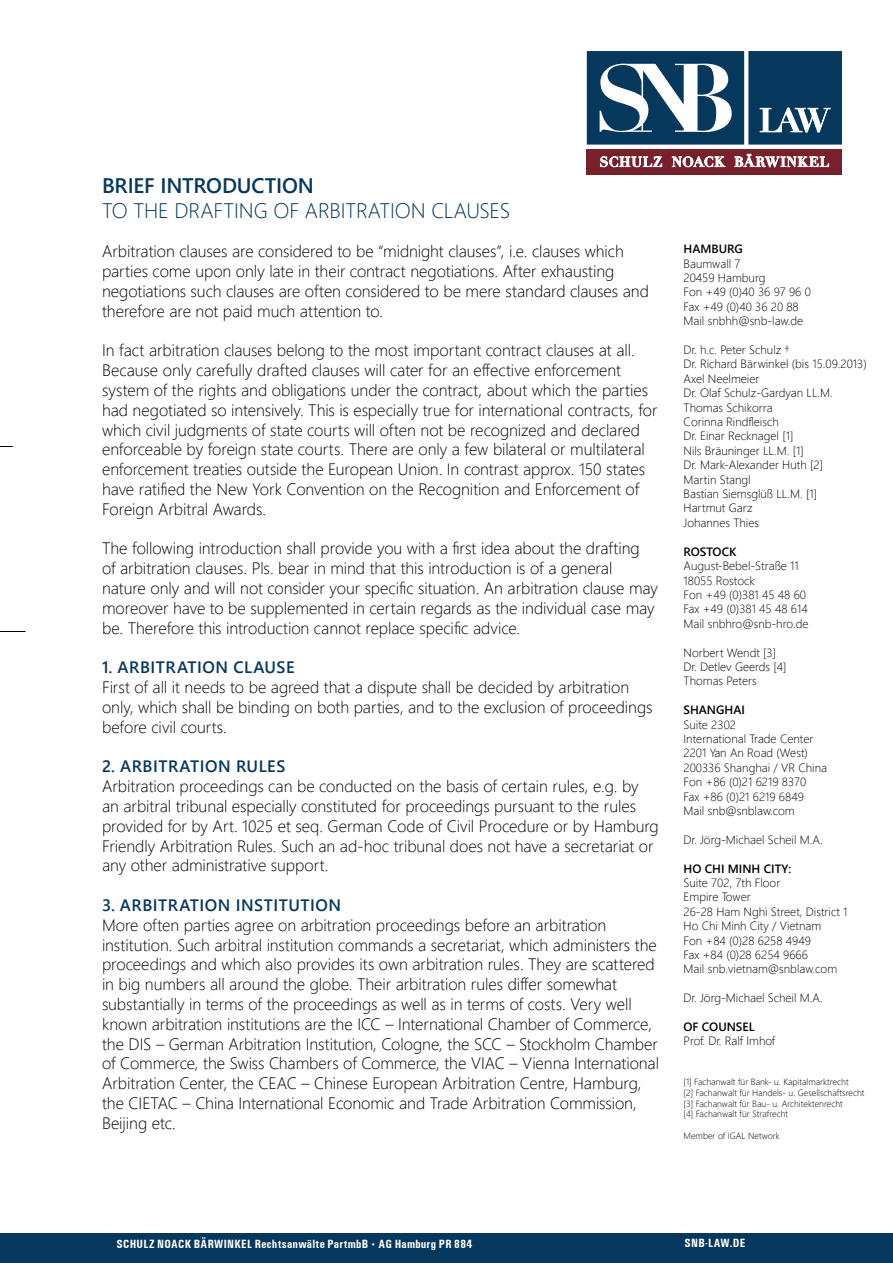
<style>
.page{position:relative;width:893px;height:1263px;background:#fff}
.page>*{position:absolute;margin:0;border:0;box-sizing:border-box;transform-origin:0 0}
.t1{font:300 21px "Segoe UI";letter-spacing:-.005em;color:#06385d}
.t2{font:600 21px "Segoe UI";letter-spacing:-.01em;color:#06385d}
.t3{font:300 16.5px/19.8px "Segoe UI";letter-spacing:-.005em;color:#000}
.t4{font:600 16.5px "Segoe UI";letter-spacing:.035em;color:#06385d}
.t5{font:300 12px/14.4px "Segoe UI";color:#000}
.t6{font:700 condensed 12px "Univers";letter-spacing:.025em;color:#fff}
.t7{font:600 12px "Segoe UI";color:#000}
.t8{font:300 9px/10.8px "Segoe UI";color:#000}
.s1{font-family:"Calibri";font-weight:300;font-stretch:normal}
</style>
<div class="page">
<div style="left:0;top:1233px;width:893px;height:30px;background:#06385d"></div>
<svg style="left:0;top:631px;width:26px;height:1px"></svg>
<svg style="left:0;top:446px;width:13px;height:1px"></svg>
<div style="left:587px;top:149px;width:255px;height:25px;background:#78212c"></div>
<svg style="left:587px;top:51px;width:255px;height:94px"></svg>
<svg style="left:600px;top:154px;width:229px;height:13px"></svg>
<p class="t2" style="left:102px;top:165px;width:213px">BRIEF INTRODUCTION</p>
<p class="t1" style="left:102px;top:191px;width:410px">TO THE DRAFTING OF ARBITRATION CLAUSES</p>
<p class="t3" style="left:102px;top:240px;width:548px">Arbitration clauses are considered to be “midnight clauses”, i.e. clauses which parties come upon only late in their contract negotiations. After exhausting negotiations such clauses are often considered to be mere standard clauses and therefore are not paid much attention to.</p>
<p class="t3" style="left:102px;top:339px;width:557px">In fact arbitration clauses belong to the most important contract clauses at all.<br>Because only carefully drafted clauses will cater for an effective enforcement system of the rights and obligations under the contract, about which the parties had negotiated so intensively. This is especially true for international contracts, for which civil judgments of state courts will often not be recognized and declared enforceable by foreign state courts. There are only a few bilateral or multilateral enforcement treaties outside the European Union. In contrast approx. 150 states have ratified the New York Convention on the Recognition and Enforcement of Foreign Arbitral Awards.</p>
<p class="t3" style="left:102px;top:537px;width:557px">The following introduction shall provide you with a first idea about the drafting<br>of arbitration clauses. Pls. bear in mind that this introduction is of a general nature only and will not consider your specific situation. An arbitration clause may moreover have to be supplemented in certain regards as the individual case may be. Therefore this introduction cannot replace specific advice.</p>
<p class="t4" style="left:102px;top:652px;width:194px">1. ARBITRATION CLAUSE</p>
<p class="t3" style="left:102px;top:676px;width:552px">First of all it needs to be agreed that a dispute shall be decided by arbitration only, which shall be binding on both parties, and to the exclusion of proceedings before civil courts.</p>
<p class="t4" style="left:102px;top:751px;width:185px">2. ARBITRATION RULES</p>
<p class="t3" style="left:102px;top:775px;width:558px">Arbitration proceedings can be conducted on the basis of certain rules, e.g. by an arbitral tribunal especially constituted for proceedings pursuant to the rules provided for by Art. 1025 et seq. German Code of Civil Procedure or by Hamburg Friendly Arbitration Rules. Such an ad-hoc tribunal does not have a secretariat or any other administrative support.</p>
<p class="t4" style="left:102px;top:889px;width:241px">3. ARBITRATION INSTITUTION</p>
<p class="t3" style="left:102px;top:913px;width:558px">More often parties agree on arbitration proceedings before an arbitration institution. Such arbitral institution commands a secretariat, which administers the proceedings and which also provides its own arbitration rules. They are scattered in big numbers all around the globe. Their arbitration rules differ somewhat substantially in terms of the proceedings as well as in terms of costs. Very well known arbitration institutions are the ICC – International Chamber of Commerce, the DIS – German Arbitration Institution, Cologne, the SCC – Stockholm Chamber of Commerce, the Swiss Chambers of Commerce, the VIAC – Vienna International Arbitration Center, the CEAC – Chinese European Arbitration Centre, Hamburg, the CIETAC – China International Economic and Trade Arbitration Commission, Beijing etc.</p>
<p class="t7" style="left:684px;top:238px;width:61px">HAMBURG</p>
<p class="t5" style="left:684px;top:255px;width:129px">Baumwall 7<br>20459 Hamburg<br>Fon +49 (0)40 36 97 96 0<br>Fax +49 (0)40 36 20 88<br>Mail snbhh@snb-law.de</p>
<p class="t5" style="left:684px;top:341px;width:185px">Dr. h.c. Peter Schulz †<br>Dr. Richard Bärwinkel (bis 15.09.2013)<br>Axel Neelmeier<br>Dr. Olaf Schulz-Gardyan LL.M.<br>Thomas Schikorra<br>Corinna Rindfleisch<br>Dr. Einar Recknagel [1]<br>Nils Bräuninger LL.M. [1]<br>Dr. Mark-Alexander Huth [2]<br>Martin Stangl<br>Bastian Siemsglüß LL.M. [1]<br>Hartmut Garz<br>Johannes Thies</p>
<p class="t7" style="left:684px;top:540px;width:54px">ROSTOCK</p>
<p class="t5" style="left:684px;top:557px;width:127px">August-Bebel-Straße 11<br>18055 Rostock<br>Fon +49 (0)381 45 48 60<br>Fax +49 (0)381 45 48 614<br>Mail snbhro@snb-hro.de</p>
<p class="t5" style="left:684px;top:644px;width:105px">Norbert Wendt [3]<br>Dr. Detlev Geerds [4]<br>Thomas Peters</p>
<p class="t7" style="left:684px;top:698px;width:63px">SHANGHAI</p>
<p class="t5" style="left:684px;top:716px;width:145px">Suite 2302<br>International Trade Center<br>2201 Yan An Road (West)<br>200336 Shanghai / VR China<br>Fon +86 (0)21 6219 8370<br>Fax +86 (0)21 6219 6849<br>Mail snb@snblaw.com</p>
<p class="t5" style="left:684px;top:831px;width:141px">Dr. Jörg-Michael Scheil M.A.</p>
<p class="t7" style="left:684px;top:857px;width:109px">HO CHI MINH CITY:</p>
<p class="t5" style="left:684px;top:874px;width:165px">Suite 702, 7th Floor<br>Empire Tower<br>26-28 Ham Nghi Street, District 1<br>Ho Chi Minh City / Vietnam<br>Fon +84 (0)28 6258 4949<br>Fax +84 (0)28 6254 9666<br>Mail snb.vietnam@snblaw.com</p>
<p class="t5" style="left:684px;top:989px;width:141px">Dr. Jörg-Michael Scheil M.A.</p>
<p class="t7" style="left:684px;top:1015px;width:73px">OF COUNSEL</p>
<p class="t5" style="left:684px;top:1033px;width:93px">Prof. Dr. Ralf Imhof</p>
<p class="t8" style="left:684px;top:1075px;width:182px">[1] Fachanwalt für Bank- u. Kapitalmarktrecht<br>[2] Fachanwalt für Handels- u. Gesellschaftsrecht [3] Fachanwalt für Bau- u. Architektenrecht<br>[4] Fachanwalt für Strafrecht</p>
<p class="t8" style="left:684px;top:1129px;width:98px">Member of IGAL Network</p>
<p class="t6" style="left:116px;top:1236px;width:357px">SCHULZ NOACK BÄRWINKEL Rechtsanwälte PartmbB <span class="s1">▪</span> AG Hamburg PR 884</p>
<p class="t6" style="left:685px;top:1236px;width:62px">SNB-LAW.DE</p>
</div>
